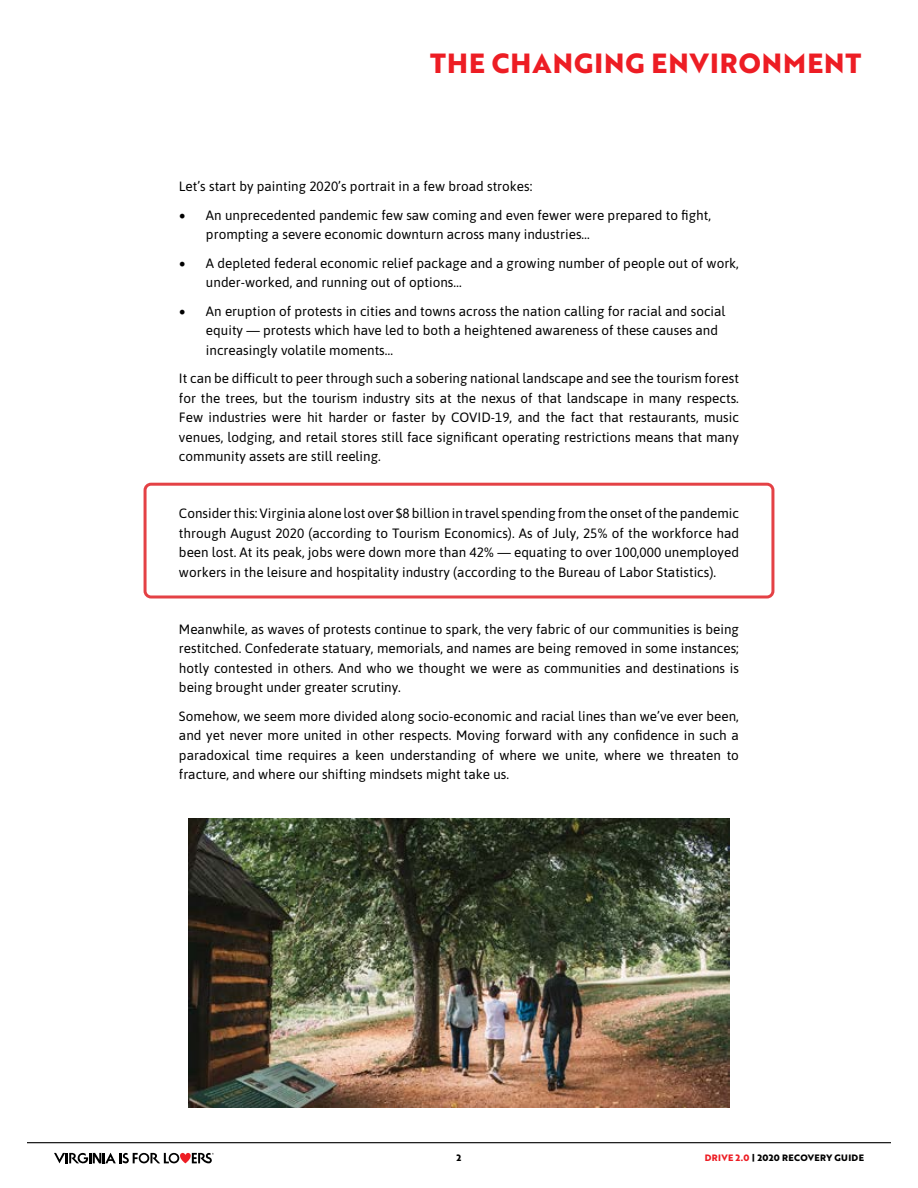
<style>
.page{position:relative;width:918px;height:1188px;background:#fff}
.page>*{position:absolute;margin:0;border:0;box-sizing:border-box;transform-origin:0 0}
.t1{font:700 27px "Brother 1816 Extra";letter-spacing:.04em;color:#ed1d24}
.t2{font:13.5px/19.5px "Asap";color:#000;text-align:justify}
.t3{font:700 9px "Brother 1816 Extra";letter-spacing:.04em;color:#000}
.s1{font-family:"Minion Pro";font-size:18px}
.s2{color:#ed1d24}
</style>
<div class="page">
<div style="left:144px;top:483px;width:630px;height:115px;border:3px solid #e44145;border-radius:6px"></div>
<img style="left:188px;top:818px;width:542px;height:290px">
<hr style="left:27px;top:1142px;width:864px;height:1px;background:#000">
<svg style="left:54px;top:1153px;width:160px;height:10px"></svg>
<h1 class="t1" style="left:430px;top:43px;width:433px">THE CHANGING ENVIRONMENT</h1>
<p class="t2" style="left:179px;top:176px;width:355px">Let’s start by painting 2020’s portrait in a few broad strokes:</p>
<p class="t2" style="left:206px;top:204px;width:507px;text-indent:-27px"><span class="s1">•</span> An unprecedented pandemic few saw coming and even fewer were prepared to fight, prompting a severe economic downturn across many industries…</p>
<p class="t2" style="left:206px;top:252px;width:535px;text-indent:-27px"><span class="s1">•</span> A depleted federal economic relief package and a growing number of people out of work, under-worked, and running out of options…</p>
<p class="t2" style="left:206px;top:300px;width:521px;text-align:left;text-indent:-27px"><span class="s1">•</span> An eruption of protests in cities and towns across the nation calling for racial and social equity — protests which have led to both a heightened awareness of these causes and increasingly volatile moments…</p>
<p class="t2" style="left:179px;top:368px;width:562px">It can be difficult to peer through such a sobering national landscape and see the tourism forest for the trees, but the tourism industry sits at the nexus of that landscape in many respects.<br>Few industries were hit harder or faster by COVID-19, and the fact that restaurants, music venues, lodging, and retail stores still face significant operating restrictions means that many community assets are still reeling.</p>
<p class="t2" style="left:179px;top:503px;width:562px">Consider this: Virginia alone lost over $8 billion in travel spending from the onset of the pandemic through August 2020 (according to Tourism Economics). As of July, 25% of the workforce had been lost. At its peak, jobs were down more than 42% — equating to over 100,000 unemployed workers in the leisure and hospitality industry (according to the Bureau of Labor Statistics).</p>
<p class="t2" style="left:179px;top:618px;width:562px">Meanwhile, as waves of protests continue to spark, the very fabric of our communities is being restitched. Confederate statuary, memorials, and names are being removed in some instances; hotly contested in others. And who we thought we were as communities and destinations is being brought under greater scrutiny.</p>
<p class="t2" style="left:179px;top:705px;width:562px">Somehow, we seem more divided along socio-economic and racial lines than we’ve ever been, and yet never more united in other respects. Moving forward with any confidence in such a paradoxical time requires a keen understanding of where we unite, where we threaten to fracture, and where our shifting mindsets might take us.</p>
<p class="t3" style="left:457px;top:1151px;width:6px">2</p>
<p class="t3" style="left:705px;top:1151px;width:161px"><span class="s2">DRIVE 2.0</span> | 2020 RECOVERY GUIDE</p>
</div>
